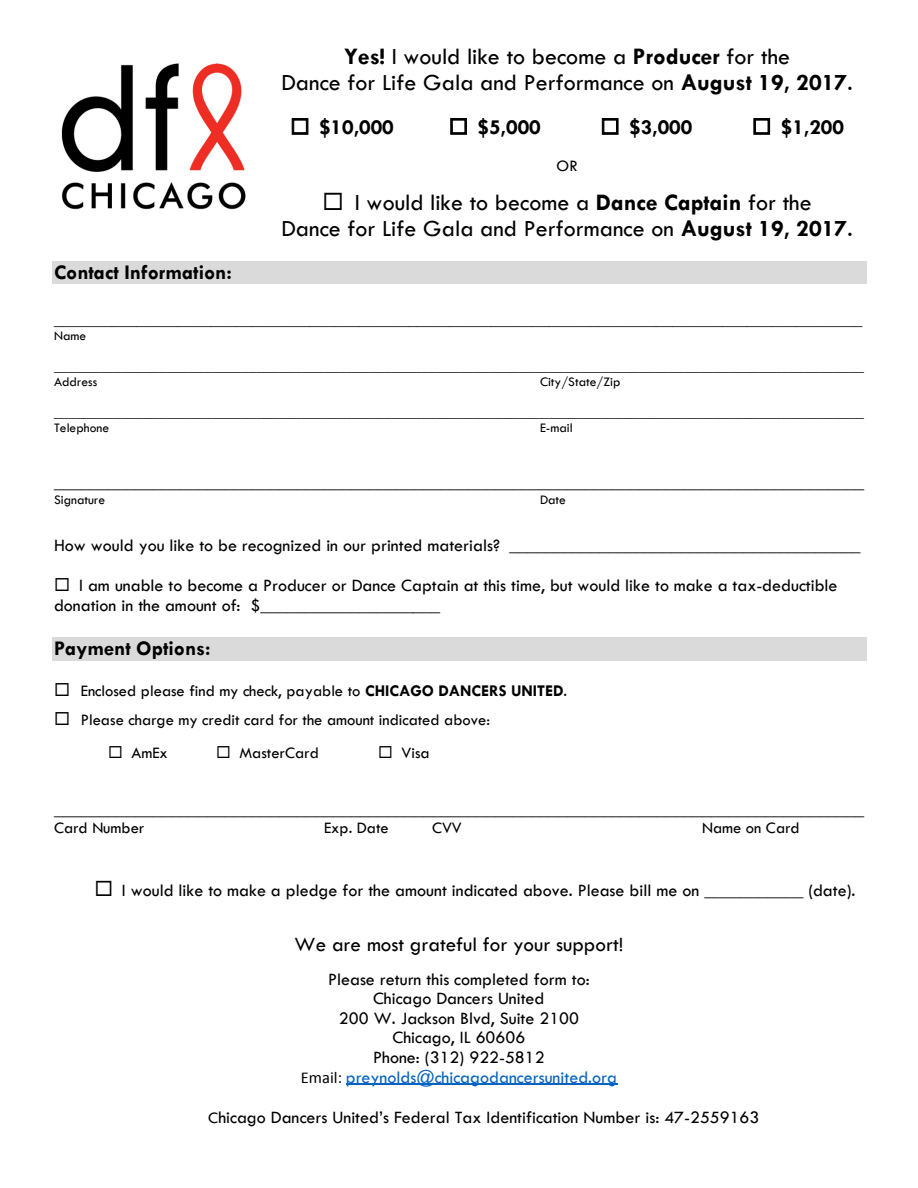
<style>
.page{position:relative;width:918px;height:1188px;background:#fff}
.page>*{position:absolute;margin:0;border:0;box-sizing:border-box;transform-origin:0 0}
.t1{font:24px/26.1px "Tw Cen";color:#000;text-align:center}
.t2{font:700 21.75px "Tw Cen";color:#000}
.t3{font:700 21px "Tw Cen";color:#000}
.t4{font:21px "Tw Cen";color:#000}
.t5{font:18px/19.5px "Tw Cen";color:#000}
.t6{font:18px "Tw Cen";color:#0563c1}
.t7{font:16.5px "Tw Cen";color:#000}
.t8{font:15px "Tw Cen";color:#000}
.t9{font:13.5px "Tw Cen";letter-spacing:-.005em;color:#000}
.s1{font-weight:700}
.s2{font-family:"Calibri";font-size:16.5px;color:#000}
.s3{font-size:16.5px}
</style>
<div class="page">
<img style="left:61px;top:63px;width:185px;height:147px">
<div style="left:52px;top:261px;width:814px;height:23px;background:#dadada"></div>
<div style="left:52px;top:637px;width:814px;height:23px;background:#dadada"></div>
<hr style="left:346px;top:1084px;width:271px;height:1px;background:#0563c1">
<p class="t3" style="left:54px;top:260px;width:179px">Contact Information:</p>
<h1 class="t1" style="left:282px;top:43px;width:573px"><span class="s1">Yes!</span> I would like to become a <span class="s1">Producer</span> for the<br>Dance for Life Gala and Performance on <span class="s1">August 19, 2017</span>.</h1>
<p class="t2" style="left:290px;top:114px;width:105px">◻ $10,000</p>
<p class="t2" style="left:449px;top:114px;width:93px">◻ $5,000</p>
<p class="t2" style="left:600px;top:114px;width:93px">◻ $3,000</p>
<p class="t2" style="left:752px;top:114px;width:94px">◻ $1,200</p>
<p class="t7" style="left:557px;top:156px;width:23px">OR</p>
<h1 class="t1" style="left:282px;top:189px;width:573px">◻ I would like to become a <span class="s1">Dance Captain</span> for the<br>Dance for Life Gala and Performance on <span class="s1">August 19, 2017</span>.</h1>
<p class="t7" style="left:54px;top:310px;width:810px">__________________________________________________________________________________________________</p>
<p class="t9" style="left:54px;top:328px;width:34px">Name</p>
<p class="t8" style="left:54px;top:357px;width:812px">____________________________________________________________________________________________________________</p>
<p class="t9" style="left:54px;top:374px;width:45px">Address</p>
<p class="t9" style="left:540px;top:374px;width:82px">City/State/Zip</p>
<p class="t8" style="left:54px;top:403px;width:812px">____________________________________________________________________________________________________________</p>
<p class="t9" style="left:54px;top:420px;width:57px">Telephone</p>
<p class="t9" style="left:540px;top:420px;width:34px">E-mail</p>
<p class="t5" style="left:54px;top:473px;width:811px">__________________________________________________________________________________________</p>
<p class="t9" style="left:54px;top:492px;width:53px">Signature</p>
<p class="t9" style="left:540px;top:492px;width:27px">Date</p>
<p class="t5" style="left:54px;top:536px;width:808px">How would you like to be recognized in our printed materials? _______________________________________</p>
<p class="t5" style="left:54px;top:576px;width:785px">◻ I am unable to become a Producer or Dance Captain at this time, but would like to make a tax-deductible donation in the amount of: $____________________</p>
<p class="t3" style="left:54px;top:636px;width:158px">Payment Options:</p>
<p class="t7" style="left:54px;top:681px;width:515px">◻ Enclosed please find my check, payable to <span class="s1">CHICAGO DANCERS UNITED</span>.</p>
<p class="t7" style="left:54px;top:710px;width:438px">◻ Please charge my credit card for the amount indicated above:</p>
<p class="t7" style="left:108px;top:742px;width:61px">◻ AmEx</p>
<p class="t7" style="left:216px;top:742px;width:104px">◻ MasterCard</p>
<p class="t7" style="left:378px;top:742px;width:53px">◻ Visa</p>
<p class="t5" style="left:54px;top:799px;width:811px">__________________________________________________________________________________________</p>
<p class="t7" style="left:54px;top:818px;width:92px">Card Number</p>
<p class="t7" style="left:324px;top:818px;width:66px">Exp. Date</p>
<p class="t7" style="left:432px;top:818px;width:31px">CVV</p>
<p class="t7" style="left:702px;top:818px;width:99px">Name on Card</p>
<p class="t5" style="left:94px;top:881px;width:763px">◻ I would like to make a pledge for the amount indicated above. Please bill me on ___________ (date).</p>
<p class="t4" style="left:295px;top:932px;width:330px">We are most grateful for your support!</p>
<p class="t5" style="left:328px;top:969px;width:263px">Please return this completed form to:</p>
<p class="t5" style="left:373px;top:989px;width:173px">Chicago Dancers United</p>
<p class="t5" style="left:339px;top:1008px;width:242px">200 W. Jackson Blvd, Suite 2100</p>
<p class="t5" style="left:393px;top:1028px;width:134px">Chicago, IL 60606</p>
<p class="t5" style="left:373px;top:1047px;width:173px">Phone: (312) 922-5812</p>
<p class="t6" style="left:301px;top:1066px;width:318px"><span class="s2">Email:</span> preynolds@chicagodancersunited.org</p>
<p class="t5" style="left:208px;top:1107px;width:553px"><span class="s3">C</span>hicago Dancers United’s Federal Tax Identification Number is: 47-2559163</p>
</div>
